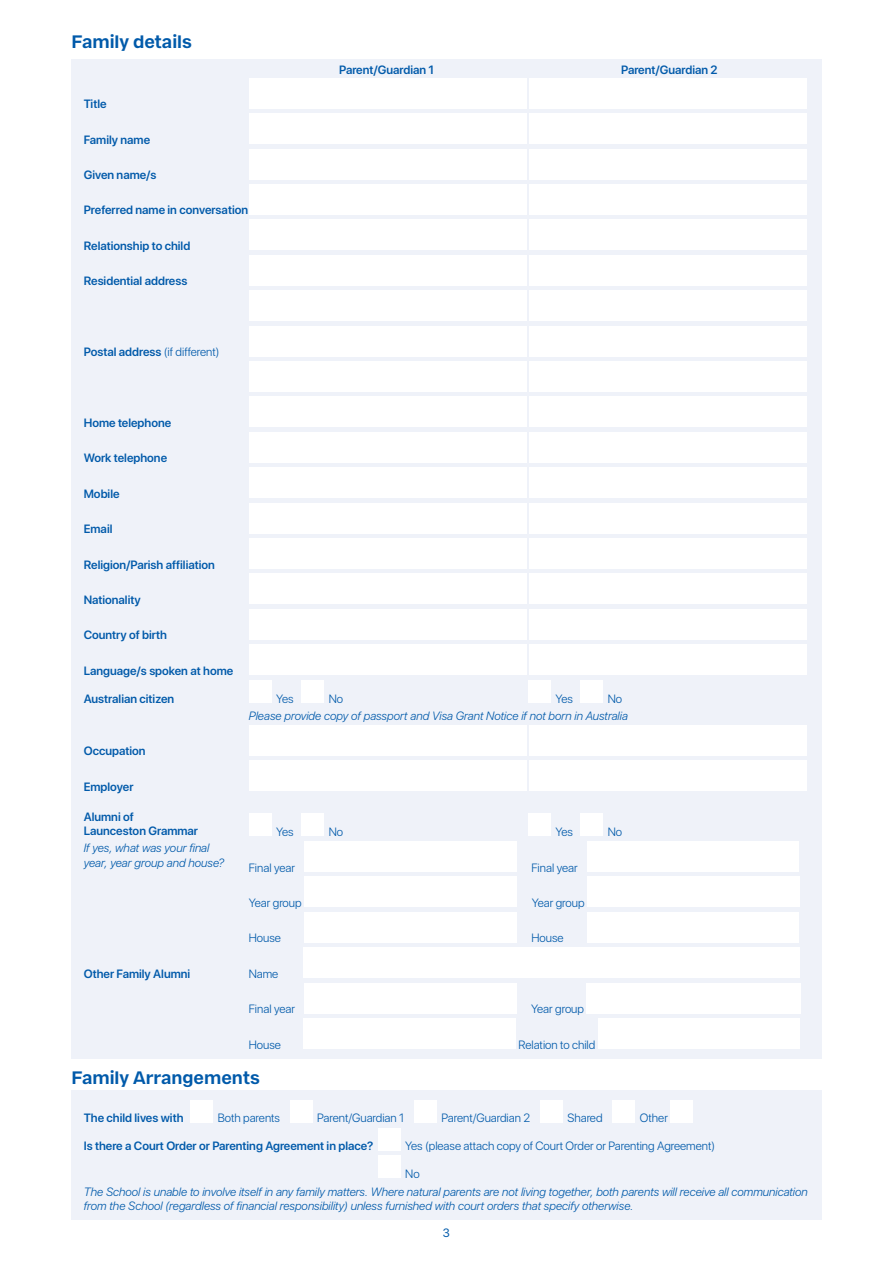
<style>
.page{position:relative;width:893px;height:1263px;background:#fff}
.page>*{position:absolute;margin:0;border:0;box-sizing:border-box;transform-origin:0 0}
.subheading{font:700 18px "Franca";color:#015aaa}
.form_fields{font:600 12px/14.4px "SF Pro Display";color:#015aaa}
.italics{font:italic 300 12px/14.4px "SF Pro Display";color:#015aaa}
.form_fields-2{font:300 12px "SF Pro Display";color:#015aaa}
.t1{font:12px "SF Pro Display";color:#015aaa}
.s1{font-weight:300}
</style>
<div class="page">
<div style="left:71px;top:59px;width:750px;height:1000px;background:#eff2f9"></div>
<div style="left:249px;top:78px;width:277px;height:30px;background:#fff"></div>
<div style="left:529px;top:78px;width:278px;height:30px;background:#fff"></div>
<div style="left:249px;top:114px;width:277px;height:30px;background:#fff"></div>
<div style="left:529px;top:114px;width:278px;height:30px;background:#fff"></div>
<div style="left:249px;top:149px;width:277px;height:30px;background:#fff"></div>
<div style="left:529px;top:149px;width:278px;height:30px;background:#fff"></div>
<div style="left:249px;top:184px;width:277px;height:30px;background:#fff"></div>
<div style="left:529px;top:184px;width:278px;height:30px;background:#fff"></div>
<div style="left:249px;top:220px;width:277px;height:30px;background:#fff"></div>
<div style="left:529px;top:220px;width:278px;height:30px;background:#fff"></div>
<div style="left:249px;top:255px;width:277px;height:30px;background:#fff"></div>
<div style="left:529px;top:255px;width:278px;height:30px;background:#fff"></div>
<div style="left:249px;top:291px;width:277px;height:30px;background:#fff"></div>
<div style="left:529px;top:291px;width:278px;height:30px;background:#fff"></div>
<div style="left:249px;top:326px;width:277px;height:30px;background:#fff"></div>
<div style="left:529px;top:326px;width:278px;height:30px;background:#fff"></div>
<div style="left:249px;top:361px;width:277px;height:30px;background:#fff"></div>
<div style="left:529px;top:361px;width:278px;height:30px;background:#fff"></div>
<div style="left:249px;top:397px;width:277px;height:30px;background:#fff"></div>
<div style="left:529px;top:397px;width:278px;height:30px;background:#fff"></div>
<div style="left:249px;top:432px;width:277px;height:30px;background:#fff"></div>
<div style="left:529px;top:432px;width:278px;height:30px;background:#fff"></div>
<div style="left:249px;top:468px;width:277px;height:30px;background:#fff"></div>
<div style="left:529px;top:468px;width:278px;height:30px;background:#fff"></div>
<div style="left:249px;top:503px;width:277px;height:30px;background:#fff"></div>
<div style="left:529px;top:503px;width:278px;height:30px;background:#fff"></div>
<div style="left:249px;top:538px;width:277px;height:30px;background:#fff"></div>
<div style="left:529px;top:538px;width:278px;height:30px;background:#fff"></div>
<div style="left:249px;top:574px;width:277px;height:30px;background:#fff"></div>
<div style="left:529px;top:574px;width:278px;height:30px;background:#fff"></div>
<div style="left:249px;top:609px;width:277px;height:30px;background:#fff"></div>
<div style="left:529px;top:609px;width:278px;height:30px;background:#fff"></div>
<div style="left:249px;top:645px;width:277px;height:30px;background:#fff"></div>
<div style="left:529px;top:645px;width:278px;height:30px;background:#fff"></div>
<div style="left:249px;top:680px;width:22px;height:23px;background:#fff"></div>
<div style="left:301px;top:680px;width:23px;height:23px;background:#fff"></div>
<div style="left:528px;top:680px;width:23px;height:23px;background:#fff"></div>
<div style="left:580px;top:680px;width:23px;height:23px;background:#fff"></div>
<div style="left:249px;top:725px;width:277px;height:30px;background:#fff"></div>
<div style="left:529px;top:725px;width:278px;height:30px;background:#fff"></div>
<div style="left:249px;top:761px;width:277px;height:30px;background:#fff"></div>
<div style="left:529px;top:761px;width:278px;height:30px;background:#fff"></div>
<div style="left:249px;top:814px;width:22px;height:22px;background:#fff"></div>
<div style="left:301px;top:814px;width:23px;height:22px;background:#fff"></div>
<div style="left:528px;top:814px;width:23px;height:22px;background:#fff"></div>
<div style="left:580px;top:814px;width:23px;height:22px;background:#fff"></div>
<div style="left:304px;top:841px;width:213px;height:30px;background:#fff"></div>
<div style="left:588px;top:841px;width:211px;height:30px;background:#fff"></div>
<div style="left:304px;top:877px;width:213px;height:30px;background:#fff"></div>
<div style="left:587px;top:877px;width:213px;height:30px;background:#fff"></div>
<div style="left:304px;top:912px;width:213px;height:30px;background:#fff"></div>
<div style="left:587px;top:912px;width:212px;height:30px;background:#fff"></div>
<div style="left:304px;top:948px;width:496px;height:30px;background:#fff"></div>
<div style="left:304px;top:983px;width:212px;height:30px;background:#fff"></div>
<div style="left:586px;top:983px;width:214px;height:30px;background:#fff"></div>
<div style="left:304px;top:1018px;width:212px;height:30px;background:#fff"></div>
<div style="left:598px;top:1018px;width:202px;height:30px;background:#fff"></div>
<div style="left:71px;top:1090px;width:750px;height:129px;background:#eff2f9"></div>
<div style="left:190px;top:1100px;width:23px;height:22px;background:#fff"></div>
<div style="left:290px;top:1100px;width:22px;height:22px;background:#fff"></div>
<div style="left:414px;top:1100px;width:23px;height:22px;background:#fff"></div>
<div style="left:540px;top:1100px;width:23px;height:22px;background:#fff"></div>
<div style="left:612px;top:1100px;width:23px;height:22px;background:#fff"></div>
<div style="left:670px;top:1100px;width:23px;height:22px;background:#fff"></div>
<div style="left:378px;top:1128px;width:22px;height:22px;background:#fff"></div>
<div style="left:378px;top:1156px;width:22px;height:22px;background:#fff"></div>
<p class="subheading" style="left:71px;top:30px;width:122px">Family details</p>
<p class="form_fields" style="left:84px;top:97px;width:24px">Title</p>
<p class="form_fields" style="left:84px;top:132px;width:68px">Family name</p>
<p class="form_fields" style="left:84px;top:168px;width:74px">Given name/s</p>
<p class="form_fields" style="left:84px;top:203px;width:166px">Preferred name in conversation</p>
<p class="form_fields" style="left:84px;top:238px;width:108px">Relationship to child</p>
<p class="form_fields" style="left:84px;top:274px;width:105px">Residential address</p>
<p class="form_fields" style="left:84px;top:345px;width:137px">Postal address <span class="s1">(if different)</span></p>
<p class="form_fields" style="left:339px;top:63px;width:96px">Parent/Guardian 1</p>
<p class="form_fields" style="left:621px;top:63px;width:98px">Parent/Guardian 2</p>
<p class="form_fields" style="left:84px;top:415px;width:89px">Home telephone</p>
<p class="form_fields" style="left:84px;top:451px;width:85px">Work telephone</p>
<p class="form_fields" style="left:84px;top:486px;width:37px">Mobile</p>
<p class="form_fields" style="left:84px;top:522px;width:30px">Email</p>
<p class="form_fields" style="left:84px;top:557px;width:133px">Religion/Parish affiliation</p>
<p class="form_fields" style="left:84px;top:592px;width:58px">Nationality</p>
<p class="form_fields" style="left:84px;top:628px;width:85px">Country of birth</p>
<p class="form_fields" style="left:84px;top:663px;width:151px">Language/s spoken at home</p>
<p class="form_fields" style="left:84px;top:691px;width:92px">Australian citizen</p>
<p class="form_fields-2" style="left:276px;top:691px;width:19px">Yes</p>
<p class="form_fields-2" style="left:329px;top:691px;width:16px">No</p>
<p class="form_fields-2" style="left:555px;top:691px;width:19px">Yes</p>
<p class="form_fields-2" style="left:608px;top:691px;width:16px">No</p>
<p class="italics" style="left:249px;top:708px;width:381px">Please provide copy of passport and Visa Grant Notice if not born in Australia</p>
<p class="form_fields" style="left:84px;top:744px;width:63px">Occupation</p>
<p class="form_fields" style="left:84px;top:779px;width:51px">Employer</p>
<p class="form_fields-2" style="left:276px;top:825px;width:19px">Yes</p>
<p class="form_fields-2" style="left:329px;top:825px;width:16px">No</p>
<p class="form_fields-2" style="left:555px;top:825px;width:19px">Yes</p>
<p class="form_fields-2" style="left:608px;top:825px;width:16px">No</p>
<p class="form_fields-2" style="left:249px;top:860px;width:48px">Final year</p>
<p class="form_fields-2" style="left:531px;top:860px;width:48px">Final year</p>
<p class="form_fields-2" style="left:249px;top:896px;width:54px">Year group</p>
<p class="form_fields-2" style="left:532px;top:896px;width:54px">Year group</p>
<p class="form_fields-2" style="left:249px;top:931px;width:34px">House</p>
<p class="form_fields-2" style="left:531px;top:931px;width:34px">House</p>
<p class="form_fields" style="left:84px;top:966px;width:108px">Other Family Alumni</p>
<p class="form_fields-2" style="left:249px;top:966px;width:31px">Name</p>
<p class="form_fields-2" style="left:249px;top:1002px;width:48px">Final year</p>
<p class="form_fields-2" style="left:531px;top:1002px;width:54px">Year group</p>
<p class="form_fields-2" style="left:249px;top:1037px;width:34px">House</p>
<p class="form_fields-2" style="left:518px;top:1037px;width:78px">Relation to child</p>
<p class="form_fields" style="left:84px;top:809px;width:116px">Alumni of<br>Launceston Grammar</p>
<p class="italics" style="left:84px;top:840px;width:142px">If yes, what was your final year, year group and house?</p>
<p class="subheading" style="left:71px;top:1066px;width:190px">Family Arrangements</p>
<p class="form_fields" style="left:84px;top:1111px;width:101px">The child lives with</p>
<p class="form_fields-2" style="left:218px;top:1111px;width:64px">Both parents</p>
<p class="form_fields-2" style="left:317px;top:1111px;width:88px">Parent/Guardian 1</p>
<p class="form_fields-2" style="left:442px;top:1111px;width:90px">Parent/Guardian 2</p>
<p class="form_fields-2" style="left:567px;top:1111px;width:37px">Shared</p>
<p class="form_fields-2" style="left:640px;top:1111px;width:30px">Other</p>
<p class="form_fields" style="left:84px;top:1139px;width:291px">Is there a Court Order or Parenting Agreement in place?</p>
<p class="form_fields-2" style="left:405px;top:1139px;width:312px">Yes (please attach copy of Court Order or Parenting Agreement)</p>
<p class="form_fields-2" style="left:405px;top:1167px;width:16px">No</p>
<p class="italics" style="left:84px;top:1183px;width:726px">The School is unable to involve itself in any family matters. Where natural parents are not living together, both parents will receive all communication from the School (regardless of financial responsibility) unless furnished with court orders that specify otherwise.</p>
<p class="t1" style="left:443px;top:1223px;width:9px">3</p>
</div>
